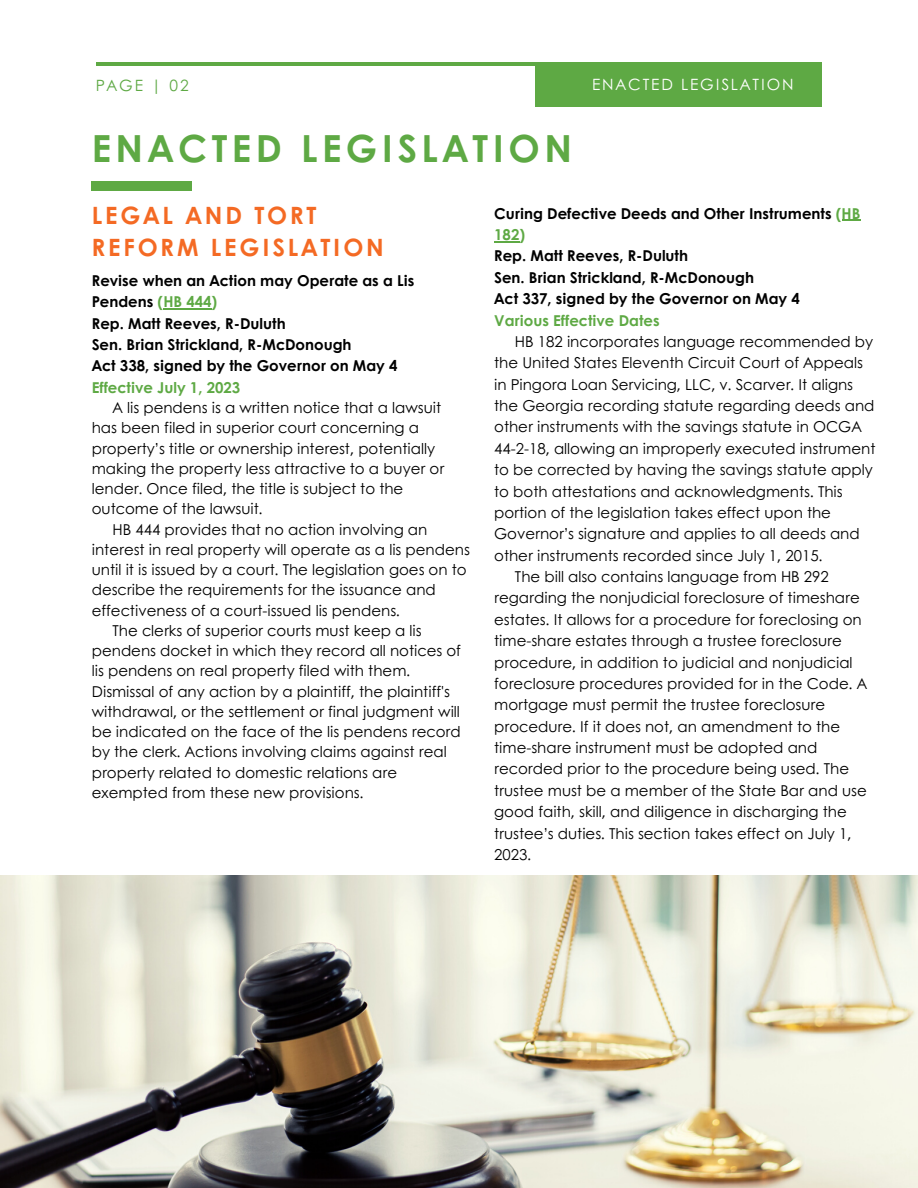
<style>
.page{position:relative;width:918px;height:1188px;background:#fff}
.page>*{position:absolute;margin:0;border:0;box-sizing:border-box;transform-origin:0 0}
.t1{font:700 37.35px "Century Gothic";letter-spacing:.12em;color:#5ea944}
.t2{font:700 23.85px/32.7px "Century Gothic";letter-spacing:.12em;color:#f46a24}
.t3{font:15.6px "Century Gothic";letter-spacing:.12em;color:#fff}
.t4{font:15.6px "Century Gothic";letter-spacing:.12em;color:#5ea944}
.t5{font:15px/21.3px "Century Gothic";color:#000}
.t6{font:700 15px/21.3px "Century Gothic";color:#000}
.t7{font:700 15px "Century Gothic";color:#5ea944}
.s1{color:#5ea944}
</style>
<div class="page">
<hr style="left:96px;top:62px;width:726px;height:4px;background:#5ea944">
<div style="left:535px;top:62px;width:287px;height:44px;background:#5ea944"></div>
<img style="left:0;top:875px;width:918px;height:313px">
<div style="left:92px;top:181px;width:100px;height:9px;background:#5ea944"></div>
<hr style="left:163px;top:308px;width:49px;height:2px;background:#5ea944">
<svg style="left:842px;top:220px;width:18px;height:1px"></svg>
<svg style="left:494px;top:241px;width:25px;height:1px"></svg>
<p class="t4" style="left:96px;top:73px;width:94px">PAGE | 02</p>
<p class="t3" style="left:592px;top:72px;width:203px">ENACTED LEGISLATION</p>
<p class="t1" style="left:92px;top:121px;width:482px">ENACTED LEGISLATION</p>
<p class="t2" style="left:92px;top:198px;width:294px">LEGAL AND TORT<br>REFORM LEGISLATION</p>
<p class="t6" style="left:92px;top:269px;width:324px">Revise when an Action may Operate as a Lis<br>Pendens <span class="s1">(HB 444)</span></p>
<p class="t6" style="left:92px;top:312px;width:195px">Rep. Matt Reeves, R-Duluth</p>
<p class="t6" style="left:92px;top:333px;width:261px">Sen. Brian Strickland, R-McDonough</p>
<p class="t6" style="left:92px;top:355px;width:307px">Act 338, signed by the Governor on May 4</p>
<p class="t7" style="left:92px;top:376px;width:150px">Effective July 1, 2023</p>
<p class="t5" style="left:92px;top:397px;width:354px;line-height:20.2px;text-indent:21px">A lis pendens is a written notice that a lawsuit has been filed in superior court concerning a property’s title or ownership interest, potentially making the property less attractive to a buyer or lender. Once filed, the title is subject to the outcome of the lawsuit.</p>
<p class="t5" style="left:92px;top:518px;width:380px;line-height:20.2px;text-indent:21px">HB 444 provides that no action involving an interest in real property will operate as a lis pendens until it is issued by a court. The legislation goes on to describe the requirements for the issuance and effectiveness of a court-issued lis pendens.</p>
<p class="t5" style="left:92px;top:620px;width:371px;line-height:20.2px;text-indent:21px">The clerks of superior courts must keep a lis pendens docket in which they record all notices of lis pendens on real property filed with them.<br>Dismissal of any action by a plaintiff, the plaintiff's withdrawal, or the settlement or final judgment will be indicated on the face of the lis pendens record by the clerk. Actions involving claims against real property related to domestic relations are exempted from these new provisions.</p>
<p class="t6" style="left:494px;top:202px;width:368px">Curing Defective Deeds and Other Instruments <span class="s1">(HB<br>182)</span></p>
<p class="t6" style="left:494px;top:245px;width:195px">Rep. Matt Reeves, R-Duluth</p>
<p class="t6" style="left:494px;top:266px;width:261px">Sen. Brian Strickland, R-McDonough</p>
<p class="t6" style="left:494px;top:287px;width:307px">Act 337, signed by the Governor on May 4</p>
<p class="t7" style="left:494px;top:309px;width:167px">Various Effective Dates</p>
<p class="t5" style="left:494px;top:330px;width:383px;text-indent:21px">HB 182 incorporates language recommended by the United States Eleventh Circuit Court of Appeals in Pingora Loan Servicing, LLC, v. Scarver. It aligns the Georgia recording statute regarding deeds and other instruments with the savings statute in OCGA 44-2-18, allowing an improperly executed instrument to be corrected by having the savings statute apply to both attestations and acknowledgments. This portion of the legislation takes effect upon the Governor’s signature and applies to all deeds and other instruments recorded since July 1, 2015.</p>
<p class="t5" style="left:494px;top:565px;width:374px;text-indent:21px">The bill also contains language from HB 292 regarding the nonjudicial foreclosure of timeshare estates. It allows for a procedure for foreclosing on time-share estates through a trustee foreclosure procedure, in addition to judicial and nonjudicial foreclosure procedures provided for in the Code. A mortgage must permit the trustee foreclosure procedure. If it does not, an amendment to the time-share instrument must be adopted and recorded prior to the procedure being used. The trustee must be a member of the State Bar and use good faith, skill, and diligence in discharging the trustee’s duties. This section takes effect on July 1, 2023.</p>
</div>
